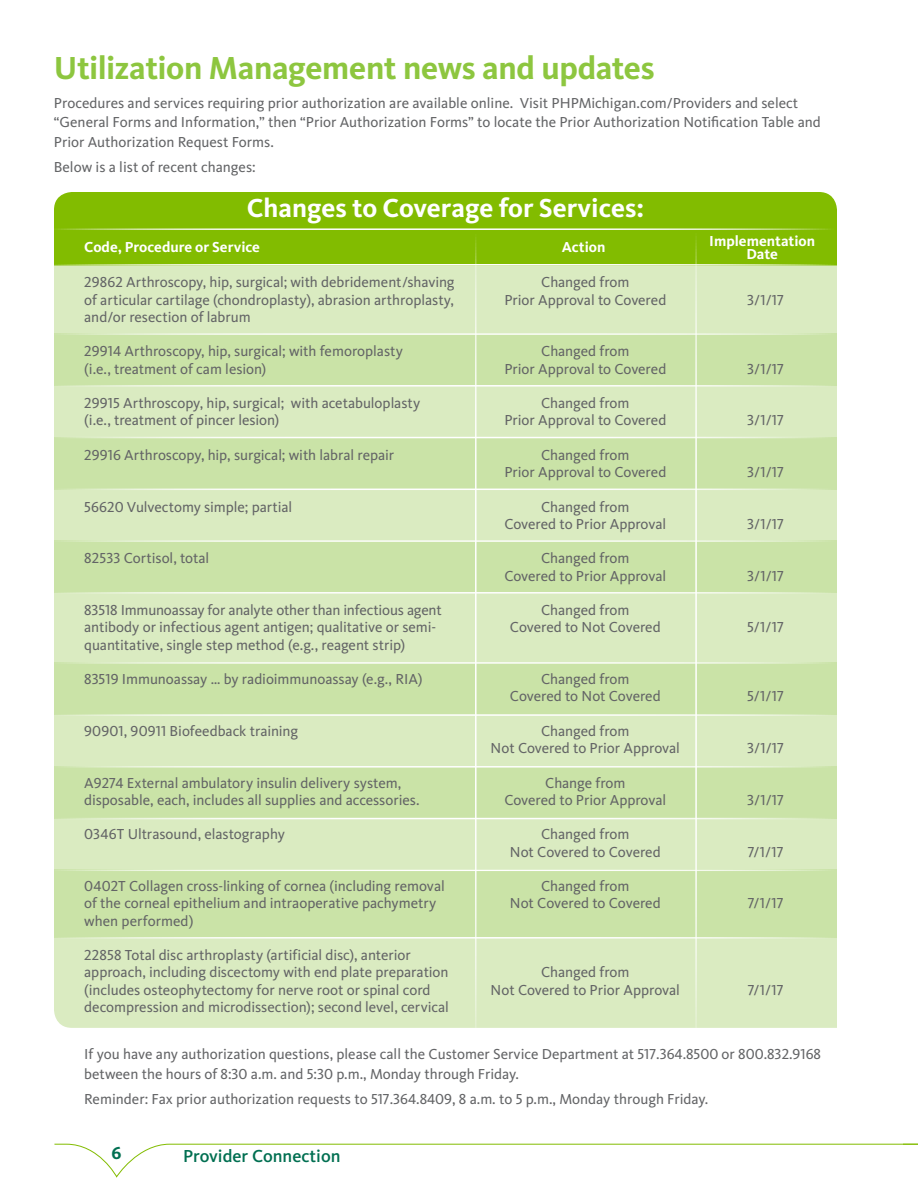
<style>
.page{position:relative;width:918px;height:1188px;background:#fff}
.page>*{position:absolute;margin:0;border:0;box-sizing:border-box;transform-origin:0 0}
.t1{font:700 33px "Kievit Pro";letter-spacing:-.015em;color:#8dc63f}
.t2{font:700 27px "Kievit Pro";color:#fff}
.t3{font:500 18px "Kievit Pro";color:#006f51}
.t4{font:700 18px "Kievit Pro";color:#006f51}
.t5{font:15px/17.2px "Kievit Pro";color:#636466;text-align:center}
.t6{font:700 15px/13.5px "Kievit Pro";color:#fff;text-align:center}
</style>
<div class="page">
<svg style="left:54px;top:1143px;width:864px;height:35px"></svg>
<div style="left:54px;top:266px;width:783px;height:762px;background:#daebc1"></div>
<div style="left:54px;top:333px;width:783px;height:53px;background:#cae3a7"></div>
<div style="left:54px;top:437px;width:783px;height:52px;background:#cae3a7"></div>
<div style="left:54px;top:540px;width:783px;height:53px;background:#cae3a7"></div>
<div style="left:54px;top:663px;width:783px;height:52px;background:#cae3a7"></div>
<div style="left:54px;top:766px;width:783px;height:53px;background:#cae3a7"></div>
<div style="left:54px;top:870px;width:783px;height:68px;background:#cae3a7"></div>
<div style="left:54px;top:192px;width:783px;height:72px;background:#82bc00"></div>
<hr style="left:475px;top:230px;width:2px;height:819px;background:#fff">
<hr style="left:54px;top:333px;width:783px;height:2px;background:#fff">
<hr style="left:54px;top:385px;width:783px;height:2px;background:#fff">
<hr style="left:54px;top:437px;width:783px;height:1px;background:#fff">
<hr style="left:54px;top:489px;width:783px;height:1px;background:#fff">
<hr style="left:54px;top:540px;width:783px;height:2px;background:#fff">
<hr style="left:54px;top:592px;width:783px;height:2px;background:#fff">
<hr style="left:54px;top:662px;width:783px;height:2px;background:#fff">
<hr style="left:54px;top:714px;width:783px;height:2px;background:#fff">
<hr style="left:54px;top:766px;width:783px;height:2px;background:#fff">
<hr style="left:54px;top:818px;width:783px;height:1px;background:#fff">
<hr style="left:54px;top:870px;width:783px;height:1px;background:#fff">
<hr style="left:54px;top:937px;width:783px;height:2px;background:#fff">
<hr style="left:695px;top:229px;width:2px;height:820px;background:#fff">
<hr style="left:54px;top:228px;width:783px;height:2px;background:#fff">
<h1 class="t1" style="left:54px;top:48px;width:602px">Utilization Management news and updates</h1>
<p class="t5" style="left:54px;top:93px;width:768px;line-height:19.5px;text-align:left">Procedures and services requiring prior authorization are available online. Visit PHPMichigan.com/Providers and select “General Forms and Information,” then “Prior Authorization Forms” to locate the Prior Authorization Notification Table and<br>Prior Authorization Request Forms.</p>
<p class="t5" style="left:54px;top:158px;width:203px">Below is a list of recent changes:</p>
<h2 class="t2" style="left:247px;top:192px;width:399px">Changes to Coverage for Services:</h2>
<p class="t6" style="left:84px;top:240px;width:177px">Code, Procedure or Service</p>
<p class="t6" style="left:562px;top:240px;width:45px">Action</p>
<p class="t6" style="left:709px;top:234px;width:107px">Implementation<br>Date</p>
<p class="t5" style="left:84px;top:274px;width:372px;text-align:justify">29862 Arthroscopy, hip, surgical; with debridement/shaving of articular cartilage (chondroplasty), abrasion arthroplasty, and/or resection of labrum</p>
<p class="t5" style="left:84px;top:343px;width:320px;text-align:left">29914 Arthroscopy, hip, surgical; with femoroplasty (i.e., treatment of cam lesion)</p>
<p class="t5" style="left:84px;top:394px;width:338px;text-align:left">29915 Arthroscopy, hip, surgical; with acetabuloplasty (i.e., treatment of pincer lesion)</p>
<p class="t5" style="left:84px;top:446px;width:312px">29916 Arthroscopy, hip, surgical; with labral repair</p>
<p class="t5" style="left:84px;top:498px;width:209px">56620 Vulvectomy simple; partial</p>
<p class="t5" style="left:84px;top:550px;width:127px">82533 Cortisol, total</p>
<p class="t5" style="left:84px;top:601px;width:359px;text-align:left">83518 Immunoassay for analyte other than infectious agent antibody or infectious agent antigen; qualitative or semi&shy;quantitative, single step method (e.g., reagent strip)</p>
<p class="t5" style="left:84px;top:670px;width:340px">83519 Immunoassay … by radioimmunoassay (e.g., RIA)</p>
<p class="t5" style="left:84px;top:722px;width:216px">90901, 90911 Biofeedback training</p>
<p class="t5" style="left:84px;top:774px;width:337px;text-align:left">A9274 External ambulatory insulin delivery system, disposable, each, includes all supplies and accessories.</p>
<p class="t5" style="left:84px;top:826px;width:202px">0346T Ultrasound, elastography</p>
<p class="t5" style="left:84px;top:877px;width:362px;text-align:left">0402T Collagen cross-linking of cornea (including removal of the corneal epithelium and intraoperative pachymetry when performed)</p>
<p class="t5" style="left:84px;top:946px;width:366px;text-align:left">22858 Total disc arthroplasty (artificial disc), anterior approach, including discectomy with end plate preparation (includes osteophytectomy for nerve root or spinal cord decompression and microdissection); second level, cervical</p>
<p class="t5" style="left:504px;top:274px;width:163px">Changed from<br>Prior Approval to Covered</p>
<p class="t5" style="left:504px;top:343px;width:163px">Changed from<br>Prior Approval to Covered</p>
<p class="t5" style="left:504px;top:394px;width:163px">Changed from<br>Prior Approval to Covered</p>
<p class="t5" style="left:504px;top:446px;width:163px">Changed from<br>Prior Approval to Covered</p>
<p class="t5" style="left:504px;top:498px;width:163px">Changed from<br>Covered to Prior Approval</p>
<p class="t5" style="left:504px;top:550px;width:163px">Changed from<br>Covered to Prior Approval</p>
<p class="t5" style="left:510px;top:601px;width:152px">Changed from<br>Covered to Not Covered</p>
<p class="t5" style="left:510px;top:670px;width:152px">Changed from<br>Covered to Not Covered</p>
<p class="t5" style="left:491px;top:722px;width:191px">Changed from<br>Not Covered to Prior Approval</p>
<p class="t5" style="left:504px;top:774px;width:163px">Change from<br>Covered to Prior Approval</p>
<p class="t5" style="left:510px;top:826px;width:152px">Changed from<br>Not Covered to Covered</p>
<p class="t5" style="left:510px;top:877px;width:152px">Changed from<br>Not Covered to Covered</p>
<p class="t5" style="left:491px;top:963px;width:191px;line-height:18px">Changed from<br>Not Covered to Prior Approval</p>
<p class="t5" style="left:747px;top:291px;width:38px">3/1/17</p>
<p class="t5" style="left:747px;top:360px;width:38px">3/1/17</p>
<p class="t5" style="left:747px;top:412px;width:38px">3/1/17</p>
<p class="t5" style="left:747px;top:463px;width:38px">3/1/17</p>
<p class="t5" style="left:747px;top:515px;width:38px">3/1/17</p>
<p class="t5" style="left:747px;top:567px;width:38px">3/1/17</p>
<p class="t5" style="left:747px;top:619px;width:38px">5/1/17</p>
<p class="t5" style="left:747px;top:688px;width:38px">5/1/17</p>
<p class="t5" style="left:747px;top:739px;width:38px">3/1/17</p>
<p class="t5" style="left:747px;top:791px;width:38px">3/1/17</p>
<p class="t5" style="left:748px;top:843px;width:37px">7/1/17</p>
<p class="t5" style="left:748px;top:895px;width:37px">7/1/17</p>
<p class="t5" style="left:748px;top:982px;width:37px">7/1/17</p>
<p class="t5" style="left:84px;top:1044px;width:738px;line-height:19.5px;text-align:left">If you have any authorization questions, please call the Customer Service Department at 517.364.8500 or 800.832.9168 between the hours of 8:30 a.m. and 5:30 p.m., Monday through Friday.</p>
<p class="t5" style="left:84px;top:1090px;width:626px">Reminder: Fax prior authorization requests to 517.364.8409, 8 a.m. to 5 p.m., Monday through Friday.</p>
<p class="t4" style="left:112px;top:1142px;width:12px">6</p>
<p class="t3" style="left:183px;top:1146px;width:159px">Provider Connection</p>
</div>
